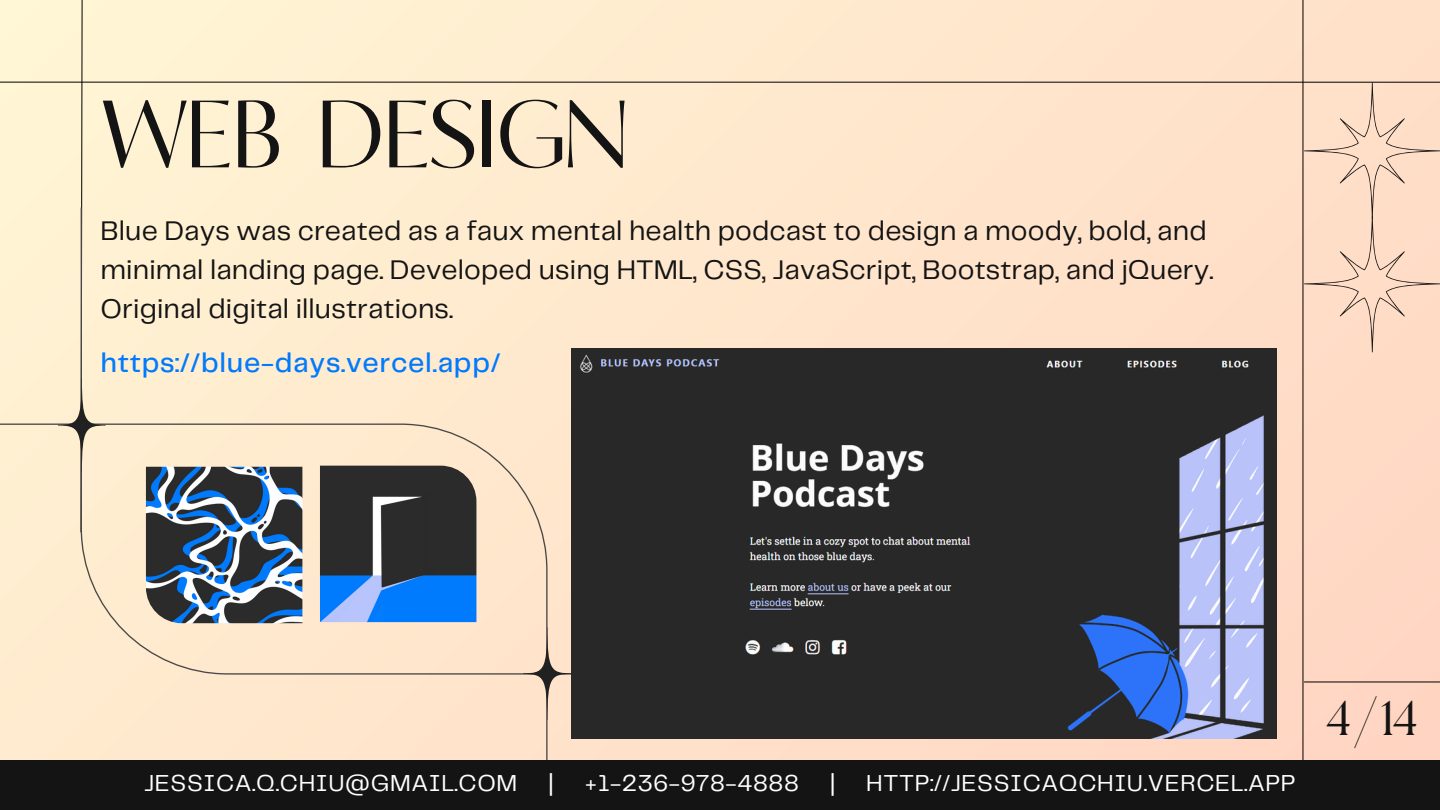
<style>
.page{position:relative;width:1440px;height:810px;background:#fff}
.page>*{position:absolute;margin:0;border:0;box-sizing:border-box;transform-origin:0 0}
.t1{font:95.3px "Circe Contrast";letter-spacing:-.04em;color:#141414}
.t2{font:48.5px "The Seasons";color:#141414}
.t3{font:28px/39px "Telegraf";letter-spacing:.005em;color:#141414}
.t4{font:500 28px "Telegraf";letter-spacing:.025em;color:#017afc}
.t5{font:24px "Telegraf";letter-spacing:.025em;color:#fff}
</style>
<div class="page">
<div style="left:0;top:0;width:1440px;height:810px;background:linear-gradient(to right,#fff7d6,#fcd8c3)"></div>
<hr style="left:1303px;top:0;width:1px;height:810px;background:#000">
<hr style="left:0;top:82px;width:1440px;height:1px;background:#000">
<div style="left:0;top:208px;width:638px;height:553px;background:#ffebcf"></div>
<img style="left:572px;top:348px;width:705px;height:390px">
<img style="left:320px;top:466px;width:156px;height:156px">
<img style="left:146px;top:467px;width:156px;height:156px">
<hr style="left:1304px;top:682px;width:136px;height:1px;background:#000">
<div style="left:1304px;top:82px;width:136px;height:270px;background:#ffddc7"></div>
<div style="left:0;top:761px;width:1440px;height:49px;background:#141414"></div>
<svg style="left:58px;top:0;width:48px;height:533px;background:#f4e8ca"></svg>
<svg style="left:523px;top:627px;width:48px;height:93px;background:#e6ceb8"></svg>
<p class="t1" style="left:100px;top:79px;width:531px">WEB DESIGN</p>
<p class="t3" style="left:100px;top:213px;width:1115px">Blue Days was created as a faux mental health podcast to design a moody, bold, and minimal landing page. Developed using HTML, CSS, JavaScript, Bootstrap, and jQuery.<br>Original digital illustrations.</p>
<p class="t4" style="left:100px;top:351px;width:402px">https://blue-days.vercel.app/</p>
<p class="t5" style="left:144px;top:773px;width:375px">JESSICA.Q.CHIU@GMAIL.COM</p>
<p class="t5" style="left:548px;top:773px;width:7px">|</p>
<p class="t5" style="left:585px;top:773px;width:216px">+1-236-978-4888</p>
<p class="t5" style="left:830px;top:773px;width:7px">|</p>
<p class="t5" style="left:866px;top:773px;width:431px">HTTP://JESSICAQCHIU.VERCEL.APP</p>
<p class="t2" style="left:1326px;top:696px;width:93px">4/14</p>
</div>
